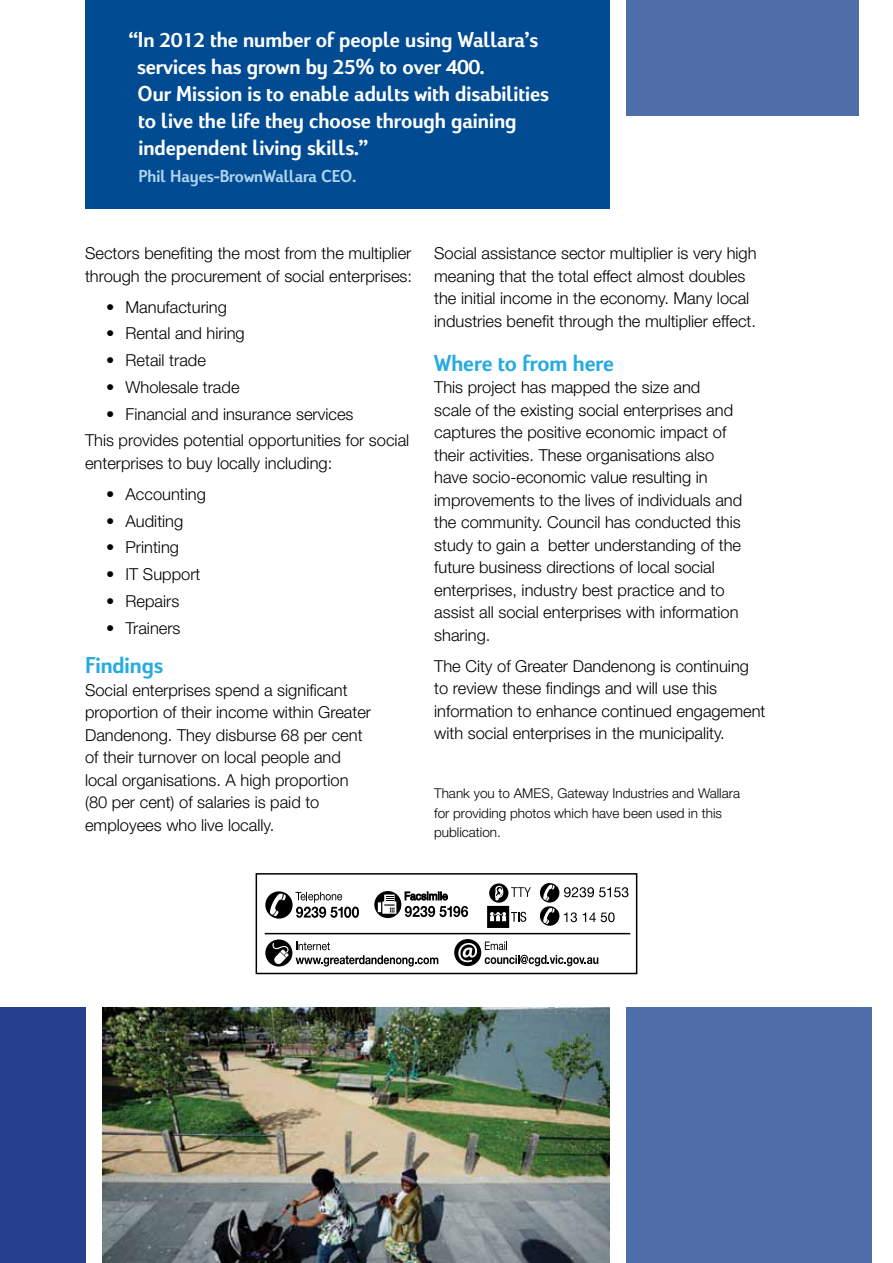
<style>
.page{position:relative;width:893px;height:1263px;background:#fff}
.page>*{position:absolute;margin:0;border:0;box-sizing:border-box;transform-origin:0 0}
.t1{font:700 24px "Viato";color:#27aae1}
.t2{font:700 22.5px/27px "Viato";color:#fff}
.t3{font:700 18px "Viato";color:#afd3f0}
.t4{font:300 16.5px/22.5px "Helvetica Neue CE";color:#000}
.t5{font:300 13.5px/19.5px "Helvetica Neue CE";color:#000}
</style>
<div class="page">
<div style="left:85px;top:0;width:525px;height:209px;background:#004b91"></div>
<div style="left:626px;top:1008px;width:246px;height:255px;background:#4f6ea9"></div>
<div style="left:626px;top:0;width:233px;height:116px;background:#4f6ea9"></div>
<img style="left:102px;top:1008px;width:508px;height:255px">
<div style="left:0;top:1008px;width:85px;height:255px;background:#25408f"></div>
<hr style="left:265px;top:933px;width:365px;height:1px;background:#000">
<div style="left:256px;top:873px;width:381px;height:101px;border:1px solid #000"></div>
<svg style="left:265px;top:891px;width:94px;height:28px"></svg>
<svg style="left:265px;top:939px;width:173px;height:27px"></svg>
<svg style="left:454px;top:939px;width:144px;height:27px"></svg>
<svg style="left:540px;top:883px;width:88px;height:43px"></svg>
<svg style="left:487px;top:883px;width:44px;height:45px"></svg>
<svg style="left:374px;top:891px;width:94px;height:27px"></svg>
<h2 class="t2" style="left:137px;top:27px;width:413px;text-indent:-9px">“In 2012 the number of people using Wallara’s services has grown by 25% to over 400.<br>Our Mission is to enable adults with disabilities to live the life they choose through gaining independent living skills.”</h2>
<p class="t3" style="left:139px;top:167px;width:219px">Phil Hayes-BrownWallara CEO.</p>
<p class="t4" style="left:85px;top:242px;width:329px">Sectors benefiting the most from the multiplier through the procurement of social enterprises:</p>
<p class="t4" style="left:106px;top:295px;width:122px">• Manufacturing</p>
<p class="t4" style="left:106px;top:322px;width:140px">• Rental and hiring</p>
<p class="t4" style="left:106px;top:349px;width:101px">• Retail trade</p>
<p class="t4" style="left:106px;top:376px;width:135px">• Wholesale trade</p>
<p class="t4" style="left:85px;top:400px;width:326px;line-height:26.7px;text-indent:21px">• Financial and insurance services<br>This provides potential opportunities for social</p>
<p class="t4" style="left:85px;top:452px;width:249px">enterprises to buy locally including:</p>
<p class="t4" style="left:106px;top:483px;width:101px">• Accounting</p>
<p class="t4" style="left:106px;top:509px;width:79px">• Auditing</p>
<p class="t4" style="left:106px;top:536px;width:74px">• Printing</p>
<p class="t4" style="left:106px;top:563px;width:96px">• IT Support</p>
<p class="t4" style="left:106px;top:590px;width:75px">• Repairs</p>
<p class="t4" style="left:106px;top:616px;width:76px">• Trainers</p>
<h1 class="t1" style="left:85px;top:653px;width:80px">Findings</h1>
<p class="t4" style="left:85px;top:679px;width:288px">Social enterprises spend a significant proportion of their income within Greater Dandenong. They disburse 68 per cent of their turnover on local people and local organisations. A high proportion (80 per cent) of salaries is paid to employees who live locally.</p>
<p class="t4" style="left:434px;top:242px;width:324px">Social assistance sector multiplier is very high meaning that the total effect almost doubles the initial income in the economy. Many local industries benefit through the multiplier effect.</p>
<h1 class="t1" style="left:434px;top:350px;width:181px">Where to from here</h1>
<p class="t4" style="left:434px;top:376px;width:310px">This project has mapped the size and<br>scale of the existing social enterprises and captures the positive economic impact of their activities. These organisations also have socio-economic value resulting in improvements to the lives of individuals and the community. Council has conducted this study to gain a better understanding of the future business directions of local social enterprises, industry best practice and to assist all social enterprises with information sharing.</p>
<p class="t4" style="left:434px;top:654px;width:333px">The City of Greater Dandenong is continuing to review these findings and will use this information to enhance continued engagement with social enterprises in the municipality.</p>
<p class="t5" style="left:434px;top:783px;width:307px">Thank you to AMES, Gateway Industries and Wallara for providing photos which have been used in this publication.</p>
</div>
